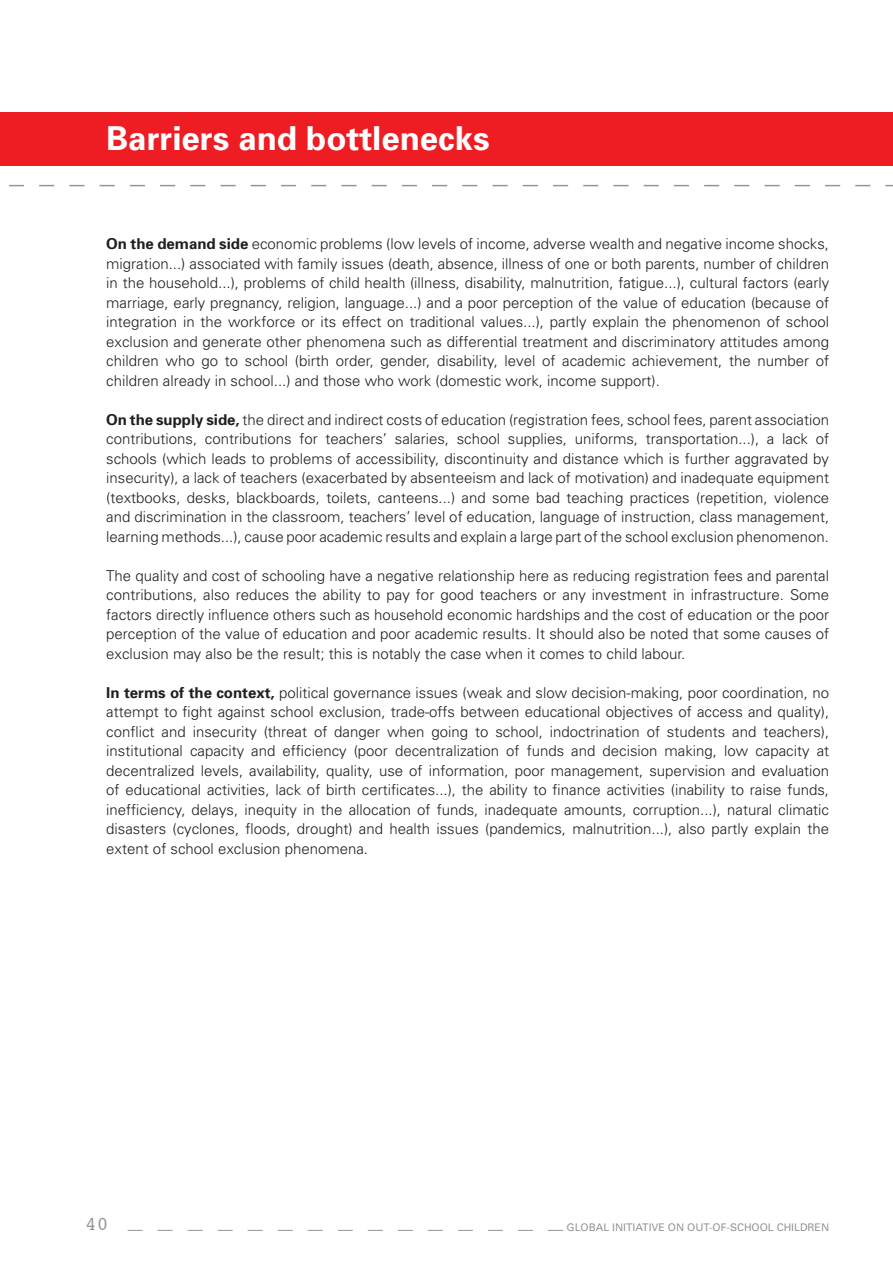
<style>
.page{position:relative;width:893px;height:1263px;background:#fff}
.page>*{position:absolute;margin:0;border:0;box-sizing:border-box;transform-origin:0 0}
.t1{font:700 33px "Univers";color:#fff}
.t2{font:19.5px "Courier";color:#939598}
.t3{font:300 15px/19.5px "Univers";color:#231f20;text-align:justify}
.t4{font:10.5px "Univers";color:#939598}
.s1{font-weight:700}
</style>
<div class="page">
<svg style="left:128px;top:1230px;width:435px;height:1px"></svg>
<div style="left:0;top:113px;width:893px;height:53px;background:#ee1d23"></div>
<svg style="left:9px;top:185px;width:884px;height:1px"></svg>
<h1 class="t1" style="left:106px;top:117px;width:385px">Barriers and bottlenecks</h1>
<p class="t3" style="left:106px;top:234px;width:724px"><span class="s1">On the demand side</span> economic problems (low levels of income, adverse wealth and negative income shocks, migration...) associated with family issues (death, absence, illness of one or both parents, number of children in the household...), problems of child health (illness, disability, malnutrition, fatigue...), cultural factors (early marriage, early pregnancy, religion, language...) and a poor perception of the value of education (because of integration in the workforce or its effect on traditional values...), partly explain the phenomenon of school exclusion and generate other phenomena such as differential treatment and discriminatory attitudes among children who go to school (birth order, gender, disability, level of academic achievement, the number of children already in school...) and those who work (domestic work, income support).</p>
<p class="t3" style="left:106px;top:409px;width:724px"><span class="s1">On the supply side,</span> the direct and indirect costs of education (registration fees, school fees, parent association contributions, contributions for teachers’ salaries, school supplies, uniforms, transportation...), a lack of schools (which leads to problems of accessibility, discontinuity and distance which is further aggravated by insecurity), a lack of teachers (exacerbated by absenteeism and lack of motivation) and inadequate equipment (textbooks, desks, blackboards, toilets, canteens...) and some bad teaching practices (repetition, violence and discrimination in the classroom, teachers’ level of education, language of instruction, class management, learning methods...), cause poor academic results and explain a large part of the school exclusion phenomenon.</p>
<p class="t3" style="left:106px;top:565px;width:724px">The quality and cost of schooling have a negative relationship here as reducing registration fees and parental contributions, also reduces the ability to pay for good teachers or any investment in infrastructure. Some factors directly influence others such as household economic hardships and the cost of education or the poor perception of the value of education and poor academic results. It should also be noted that some causes of exclusion may also be the result; this is notably the case when it comes to child labour.</p>
<p class="t3" style="left:106px;top:682px;width:724px"><span class="s1">In terms of the context,</span> political governance issues (weak and slow decision-making, poor coordination, no attempt to fight against school exclusion, trade-offs between educational objectives of access and quality), conflict and insecurity (threat of danger when going to school, indoctrination of students and teachers), institutional capacity and efficiency (poor decentralization of funds and decision making, low capacity at decentralized levels, availability, quality, use of information, poor management, supervision and evaluation of educational activities, lack of birth certificates...), the ability to finance activities (inability to raise funds, inefficiency, delays, inequity in the allocation of funds, inadequate amounts, corruption...), natural climatic disasters (cyclones, floods, drought) and health issues (pandemics, malnutrition...), also partly explain the extent of school exclusion phenomena.</p>
<h2 class="t2" style="left:85px;top:1209px;width:25px">40</h2>
<p class="t4" style="left:567px;top:1221px;width:264px">GLOBAL INITIATIVE ON OUT-OF-SCHOOL CHILDREN</p>
</div>
